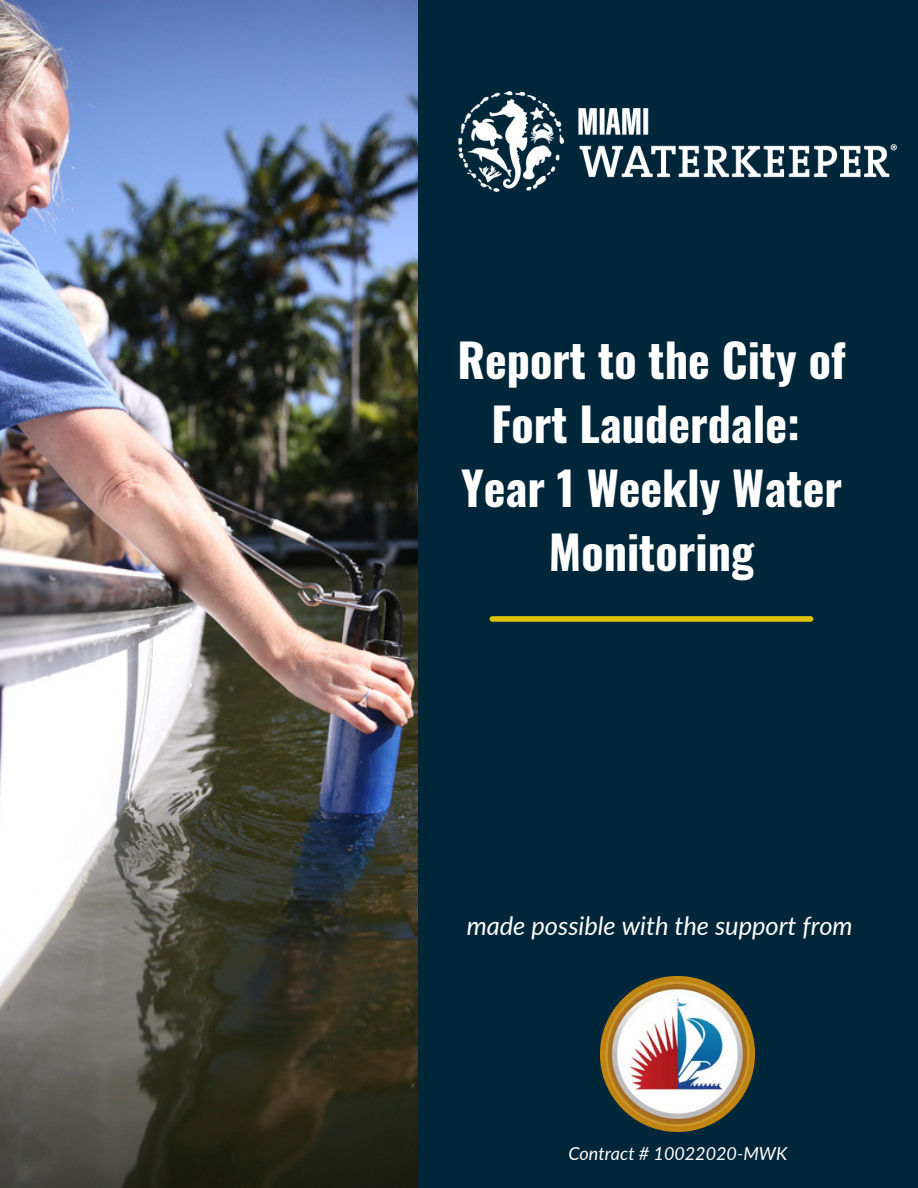
<style>
.page{position:relative;width:918px;height:1188px;background:#00263a}
.page>*{position:absolute;margin:0;border:0;box-sizing:border-box;transform-origin:0 0}
.t1{font:700 46.2px/64.2px "Oswald";color:#fff;text-align:center}
.t2{font:italic 25.5px "Lato";color:#fff}
.t3{font:italic 18px "Lato";color:#fff}
</style>
<div class="page">
<img style="left:0;top:0;width:417px;height:1188px">
<div style="left:492px;top:616px;width:319px;height:6px;background:#dcc100"></div>
<img style="left:459px;top:92px;width:438px;height:100px">
<img style="left:601px;top:977px;width:154px;height:154px">
<p class="t1" style="left:457px;top:326px;width:390px">Report to the City of<br>Fort Lauderdale:<br>Year 1 Weekly Water<br>Monitoring</p>
<p class="t2" style="left:467px;top:910px;width:387px">made possible with the support from</p>
<p class="t3" style="left:568px;top:1143px;width:220px">Contract # 10022020-MWK</p>
</div>
